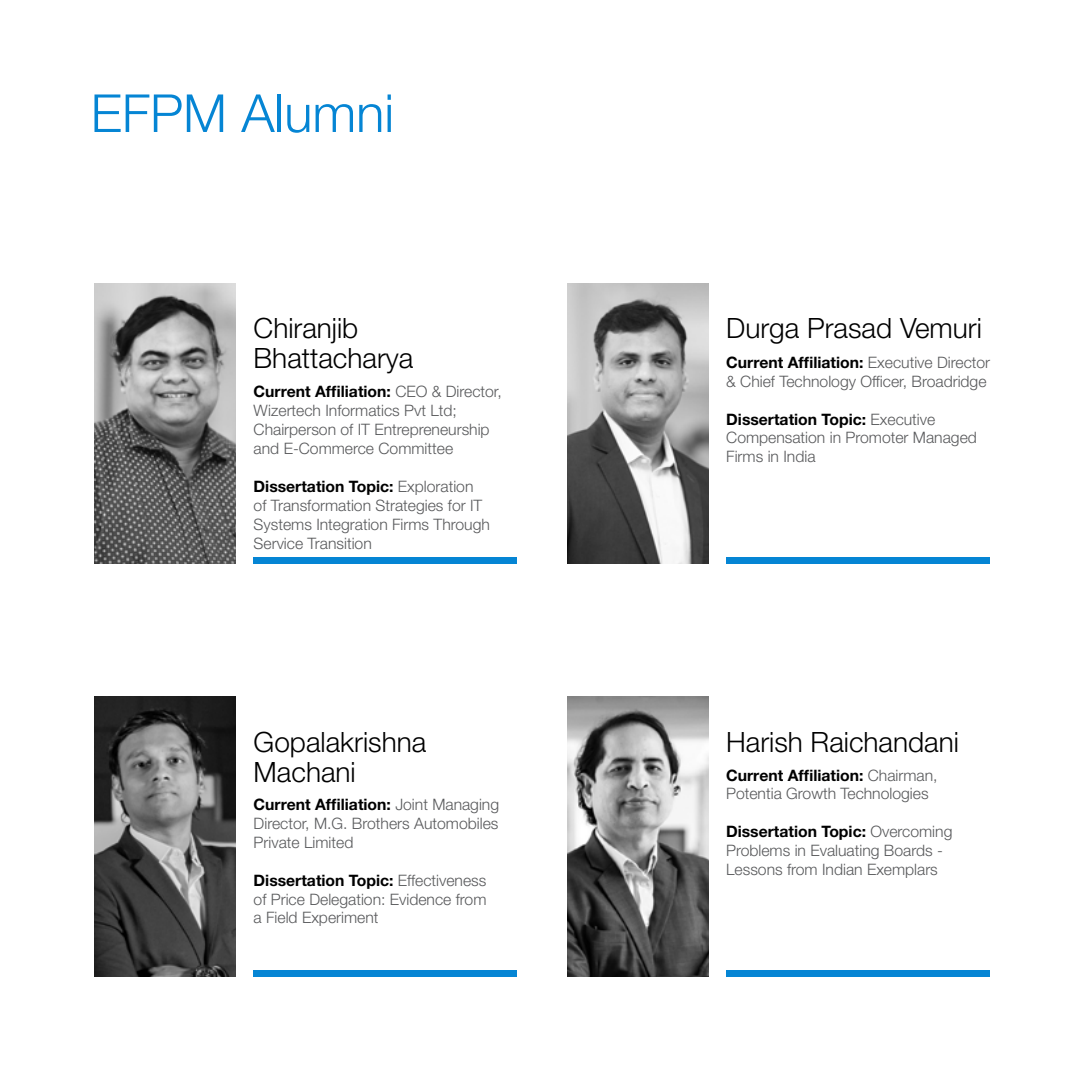
<style>
.page{position:relative;width:1071px;height:1071px;background:#fff}
.page>*{position:absolute;margin:0;border:0;box-sizing:border-box;transform-origin:0 0}
.t1{font:300 52.5px "Helvetica Neue LT Std";color:#0585d4}
.t2{font:300 28px/29.8px "Helvetica Neue LT Std";color:#000}
.t3{font:300 15.75px/18.9px "Helvetica Neue LT Std";color:#58595b}
.s1{font-weight:700;color:#000}
</style>
<div class="page">
<div style="left:254px;top:557px;width:263px;height:6px;background:#0585d4"></div>
<img style="left:94px;top:283px;width:142px;height:280px">
<div style="left:254px;top:970px;width:263px;height:6px;background:#0585d4"></div>
<img style="left:94px;top:697px;width:142px;height:279px">
<div style="left:726px;top:557px;width:264px;height:6px;background:#0585d4"></div>
<img style="left:567px;top:283px;width:142px;height:280px">
<div style="left:726px;top:970px;width:263px;height:6px;background:#0585d4"></div>
<img style="left:567px;top:697px;width:141px;height:279px">
<h1 class="t1" style="left:91px;top:81px;width:305px">EFPM Alumni</h1>
<h2 class="t2" style="left:254px;top:313px;width:161px">Chiranjib<br>Bhattacharya</h2>
<p class="t3" style="left:254px;top:382px;width:250px"><span class="s1">Current Affiliation:</span> CEO &amp; Director, Wizertech Informatics Pvt Ltd; Chairperson of IT Entrepreneurship and E-Commerce Committee</p>
<p class="t3" style="left:254px;top:477px;width:238px"><span class="s1">Dissertation Topic:</span> Exploration of Transformation Strategies for IT<br>Systems Integration Firms Through<br>Service Transition</p>
<h2 class="t2" style="left:254px;top:726px;width:174px">Gopalakrishna<br>Machani</h2>
<p class="t3" style="left:254px;top:795px;width:247px;text-align:justify"><span class="s1">Current Affiliation:</span> Joint Managing Director, M.G. Brothers Automobiles Private Limited</p>
<p class="t3" style="left:254px;top:870px;width:234px;text-align:justify"><span class="s1">Dissertation Topic:</span> Effectiveness of Price Delegation: Evidence from a Field Experiment</p>
<h2 class="t2" style="left:726px;top:313px;width:257px">Durga Prasad Vemuri</h2>
<p class="t3" style="left:726px;top:353px;width:265px"><span class="s1">Current Affiliation:</span> Executive Director &amp; Chief Technology Officer, Broadridge</p>
<p class="t3" style="left:726px;top:409px;width:252px"><span class="s1">Dissertation Topic:</span> Executive<br>Compensation in Promoter Managed<br>Firms in India</p>
<h2 class="t2" style="left:726px;top:726px;width:234px">Harish Raichandani</h2>
<p class="t3" style="left:726px;top:765px;width:213px"><span class="s1">Current Affiliation:</span> Chairman,<br>Potentia Growth Technologies</p>
<p class="t3" style="left:726px;top:822px;width:228px"><span class="s1">Dissertation Topic:</span> Overcoming<br>Problems in Evaluating Boards -<br>Lessons from Indian Exemplars</p>
</div>
